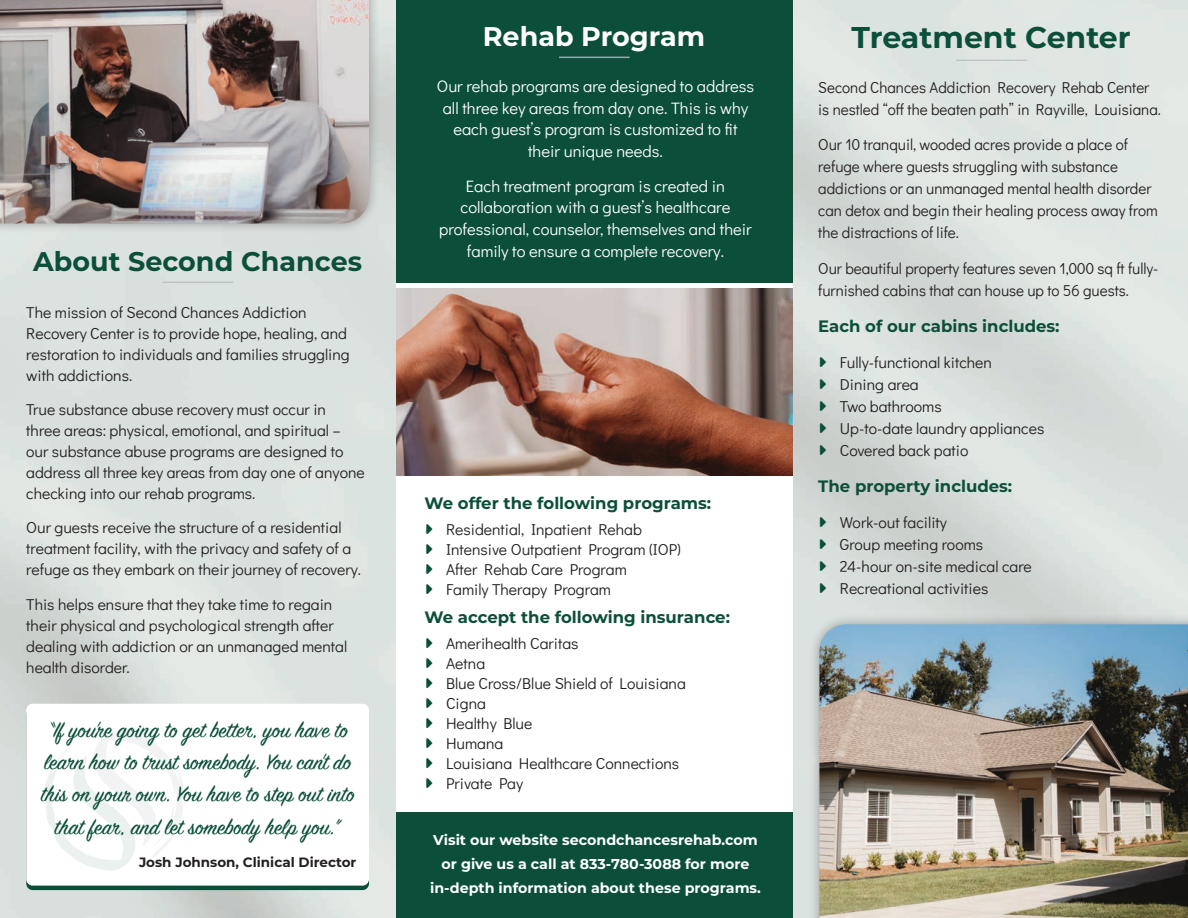
<style>
.page{position:relative;width:1188px;height:918px;background:#fff}
.page>*{position:absolute;margin:0;border:0;box-sizing:border-box;transform-origin:0 0}
.t1{font:700 30px "Montserrat";color:#0b4f3b}
.t2{font:700 27px "Montserrat";color:#0b4f3b}
.t3{font:700 27px "Montserrat";color:#fff}
.t4{font:24px/32.2px "Sign Painter House Script";color:#0b4f3b;text-align:center}
.t5{font:16.5px/21.6px "Didact Gothic";color:#fff;text-align:center}
.t6{font:700 16.5px "Montserrat";color:#0b4f3b}
.t7{font:15.75px/21px "Didact Gothic";color:#231f20}
.t8{font:15.75px/22px "Didact Gothic";color:#231f20;scale:.96 1}
.t9{font:700 14.25px/23.9px "Montserrat";color:#fff;text-align:center}
.t10{font:700 13.5px "Montserrat";color:#231f20}
</style>
<div class="page">
<div style="left:809px;top:614px;width:379px;height:304px;background:#231f20;opacity:.35"></div>
<img style="left:819px;top:624px;width:369px;height:294px">
<div style="left:396px;top:0;width:397px;height:918px;background:#0b4f3b"></div>
<div style="left:396px;top:338px;width:397px;height:474px;background:#fff"></div>
<img style="left:396px;top:285px;width:397px;height:190px">
<div style="left:0;top:0;width:380px;height:234px;background:#231f20;opacity:.35"></div>
<img style="left:0;top:0;width:369px;height:224px">
<hr style="left:163px;top:282px;width:70px;height:1px;background:#656879">
<div style="left:26px;top:708px;width:343px;height:182px;background:#0b4f3b;border-radius:6px"></div>
<div style="left:26px;top:704px;width:343px;height:182px;background:#fff;border-radius:6px"></div>
<hr style="left:559px;top:57px;width:71px;height:1px;background:#a4a4af">
<hr style="left:956px;top:60px;width:71px;height:1px;background:#656879">
<hr style="left:396px;top:284px;width:396px;height:4px;background:#fff">
<svg style="left:820px;top:357px;width:6px;height:10px"></svg>
<svg style="left:820px;top:379px;width:6px;height:10px"></svg>
<svg style="left:820px;top:401px;width:6px;height:10px"></svg>
<svg style="left:820px;top:423px;width:6px;height:10px"></svg>
<svg style="left:820px;top:445px;width:6px;height:10px"></svg>
<svg style="left:820px;top:517px;width:6px;height:10px"></svg>
<svg style="left:820px;top:539px;width:6px;height:10px"></svg>
<svg style="left:820px;top:561px;width:6px;height:10px"></svg>
<svg style="left:820px;top:583px;width:6px;height:10px"></svg>
<h2 class="t2" style="left:33px;top:242px;width:330px">About Second Chances</h2>
<p class="t7" style="left:26px;top:300px;width:325px">The mission of Second Chances Addiction Recovery Center is to provide hope, healing, and restoration to individuals and families struggling with addictions.</p>
<p class="t7" style="left:26px;top:398px;width:340px">True substance abuse recovery must occur in<br>three areas: physical, emotional, and spiritual – our substance abuse programs are designed to address all three key areas from day one of anyone checking into our rehab programs.</p>
<p class="t7" style="left:26px;top:516px;width:336px">Our guests receive the structure of a residential treatment facility, with the privacy and safety of a refuge as they embark on their journey of recovery.</p>
<p class="t7" style="left:26px;top:592px;width:322px">This helps ensure that they take time to regain their physical and psychological strength after dealing with addiction or an unmanaged mental health disorder.</p>
<h3 class="t4" style="left:41px;top:716px;width:315px">“If you’re going to get better, you have to learn how to trust somebody. You can’t do this on your own. You have to step out into that fear, and let somebody help you.”</h3>
<p class="t10" style="left:139px;top:852px;width:219px">Josh Johnson, Clinical Director</p>
<h2 class="t3" style="left:483px;top:17px;width:224px">Rehab Program</h2>
<h1 class="t1" style="left:852px;top:15px;width:281px">Treatment Center</h1>
<p class="t5" style="left:437px;top:74px;width:319px">Our rehab programs are designed to address all three key areas from day one. This is why each guest’s program is customized to fit their unique needs.</p>
<p class="t5" style="left:439px;top:174px;width:314px">Each treatment program is created in collaboration with a guest’s healthcare professional, counselor, themselves and their family to ensure a complete recovery.</p>
<p class="t6" style="left:424px;top:491px;width:288px">We offer the following programs:</p>
<p class="t7" style="left:446px;top:519px;width:236px;line-height:20px">Residential, Inpatient Rehab<br>Intensive Outpatient Program (IOP)<br>After Rehab Care Program<br>Family Therapy Program</p>
<p class="t6" style="left:424px;top:605px;width:307px">We accept the following insurance:</p>
<p class="t7" style="left:446px;top:633px;width:241px;line-height:20px">Amerihealth Caritas<br>Aetna<br>Blue Cross/Blue Shield of Louisiana<br>Cigna<br>Healthy Blue<br>Humana<br>Louisiana Healthcare Connections<br>Private Pay</p>
<p class="t9" style="left:430px;top:828px;width:332px">Visit our website secondchancesrehab.com or give us a call at 833-780-3088 for more in-depth information about these programs.</p>
<p class="t8" style="left:818px;top:75px;width:359px">Second Chances Addiction Recovery Rehab Center is nestled “off the beaten path” in Rayville, Louisiana.</p>
<p class="t8" style="left:818px;top:133px;width:355px">Our 10 tranquil, wooded acres provide a place of refuge where guests struggling with substance addictions or an unmanaged mental health disorder can detox and begin their healing process away from the distractions of life.</p>
<p class="t8" style="left:818px;top:256px;width:356px">Our beautiful property features seven 1,000 sq ft fully&shy;furnished cabins that can house up to 56 guests.</p>
<p class="t6" style="left:818px;top:315px;width:243px">Each of our cabins includes:</p>
<p class="t7" style="left:840px;top:350px;width:206px;line-height:22px">Fully-functional kitchen<br>Dining area<br>Two bathrooms<br>Up-to-date laundry appliances<br>Covered back patio</p>
<p class="t6" style="left:818px;top:475px;width:196px">The property includes:</p>
<p class="t7" style="left:840px;top:510px;width:193px;line-height:22px">Work-out facility<br>Group meeting rooms<br>24-hour on-site medical care<br>Recreational activities</p>
</div>
